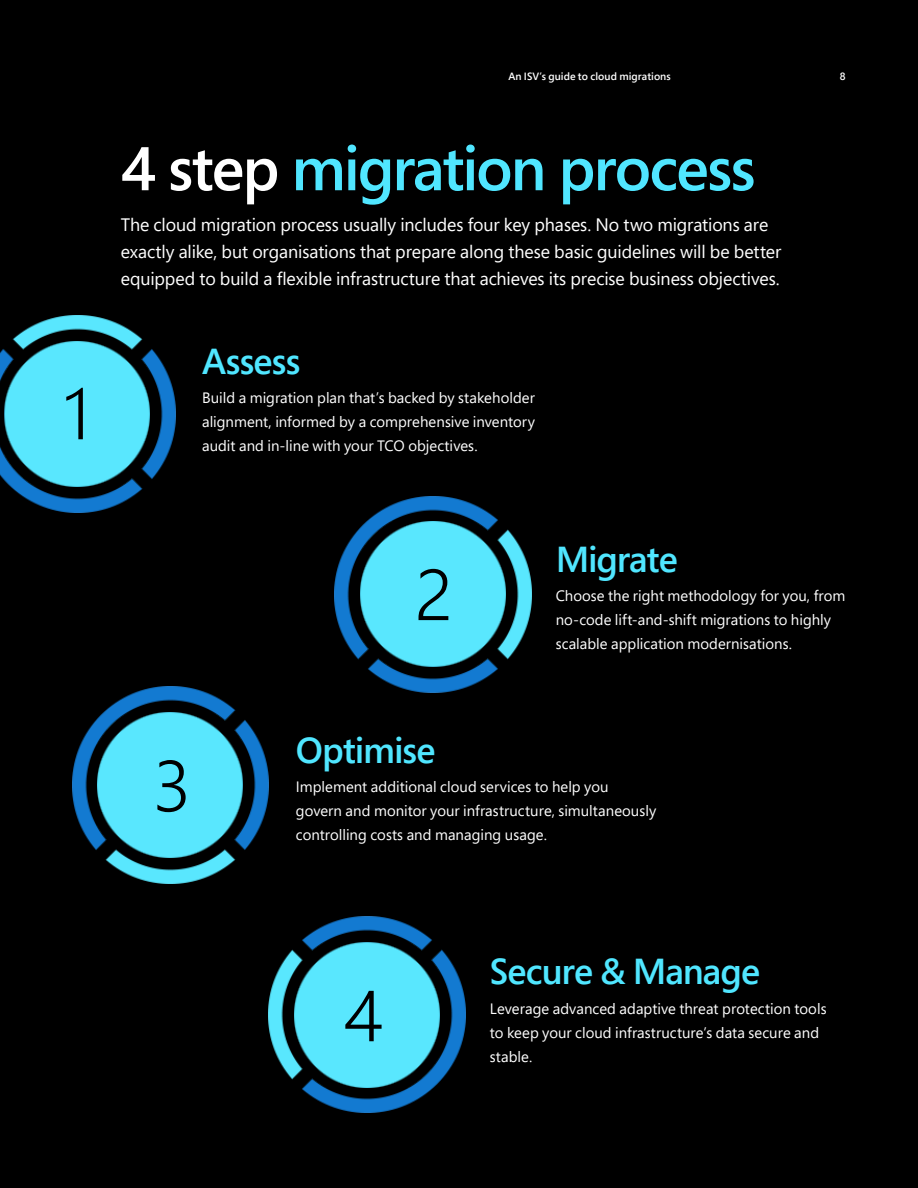
<style>
.page{position:relative;width:918px;height:1188px;background:#000}
.page>*{position:absolute;margin:0;border:0;box-sizing:border-box;transform-origin:0 0}
.t1{font:300 72px "Segoe Pro";color:#000}
.t2{font:600 61.5px "Segoe Pro";letter-spacing:-.035em;color:#50e6ff}
.t3{font:600 36px "Segoe Pro";letter-spacing:-.025em;color:#50e6ff}
.t4{font:18px/27px "Segoe Pro";letter-spacing:-.005em;color:#fff}
.t5{font:15px/24px "Segoe Pro";color:#fff}
.t6{font:600 10.5px "Segoe Pro";letter-spacing:.005em;color:#fff}
.s1{color:#fff}
</style>
<div class="page">
<img style="left:0;top:315px;width:176px;height:198px">
<img style="left:334px;top:496px;width:198px;height:197px">
<img style="left:72px;top:686px;width:197px;height:198px">
<img style="left:268px;top:916px;width:198px;height:197px">
<h1 class="t1" style="left:63px;top:364px;width:28px">1</h1>
<p class="t6" style="left:508px;top:69px;width:164px">An ISV’s guide to cloud migrations</p>
<h2 class="t2" style="left:121px;top:126px;width:636px"><span class="s1">4 step</span> migration process</h2>
<p class="t4" style="left:121px;top:211px;width:662px">The cloud migration process usually includes four key phases. No two migrations are exactly alike, but organisations that prepare along these basic guidelines will be better equipped to build a flexible infrastructure that achieves its precise business objectives.</p>
<h3 class="t3" style="left:202px;top:336px;width:100px">Assess</h3>
<p class="t5" style="left:202px;top:385px;width:334px;text-align:justify">Build a migration plan that’s backed by stakeholder alignment, informed by a comprehensive inventory audit and in-line with your TCO objectives.</p>
<p class="t6" style="left:840px;top:69px;width:7px">8</p>
<h1 class="t1" style="left:153px;top:736px;width:39px">3</h1>
<h1 class="t1" style="left:415px;top:545px;width:39px">2</h1>
<h3 class="t3" style="left:296px;top:725px;width:141px">Optimise</h3>
<h3 class="t3" style="left:556px;top:534px;width:123px">Migrate</h3>
<p class="t5" style="left:556px;top:583px;width:291px">Choose the right methodology for you, from no-code lift-and-shift migrations to highly scalable application modernisations.</p>
<p class="t5" style="left:296px;top:775px;width:362px">Implement additional cloud services to help you govern and monitor your infrastructure, simultaneously controlling costs and managing usage.</p>
<h1 class="t1" style="left:344px;top:966px;width:41px">4</h1>
<h3 class="t3" style="left:490px;top:947px;width:272px">Secure &amp; Manage</h3>
<p class="t5" style="left:490px;top:996px;width:338px">Leverage advanced adaptive threat protection tools to keep your cloud infrastructure’s data secure and stable.</p>
</div>
